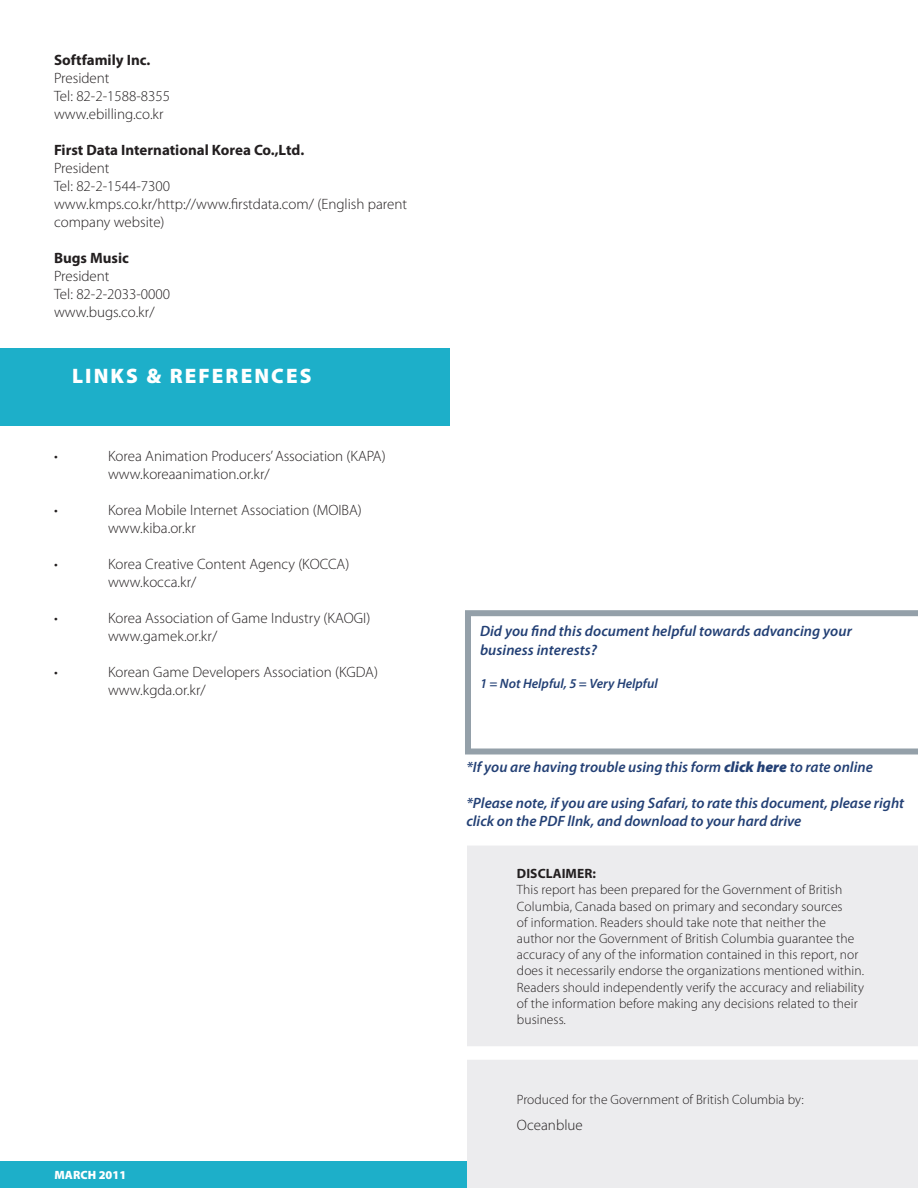
<style>
.page{position:relative;width:918px;height:1188px;background:#fff}
.page>*{position:absolute;margin:0;border:0;box-sizing:border-box;transform-origin:0 0}
.t1{font:900 21px "Myriad Pro";letter-spacing:.1em;color:#fff}
.t2{font:300 15px/18px "Myriad Pro";color:#231f20}
.t3{font:italic 600 15px/18px "Myriad Pro";color:#234075}
.t4{font:700 15px "Myriad Pro";color:#231f20}
.t5{font:300 13.5px/16.2px "Myriad Pro";letter-spacing:.005em;color:#231f20}
.t6{font:italic 600 13.5px "Myriad Pro";color:#234075}
.t7{font:700 13.5px "Myriad Pro";letter-spacing:.005em;color:#231f20}
.t8{font:900 12px "Myriad Pro";letter-spacing:.005em;color:#fff}
.s1{font-weight:900}
</style>
<div class="page">
<div style="left:0;top:1161px;width:918px;height:27px;background:#1dafc9"></div>
<div style="left:0;top:348px;width:449px;height:78px;background:#1dafc9"></div>
<div style="left:467px;top:846px;width:451px;height:342px;background:#ececee"></div>
<div style="left:467px;top:1046px;width:451px;height:14px;background:#fff"></div>
<svg style="left:465px;top:610px;width:453px;height:144px"></svg>
<p class="t4" style="left:54px;top:50px;width:98px">Softfamily Inc.</p>
<p class="t2" style="left:54px;top:69px;width:57px">President</p>
<p class="t2" style="left:54px;top:87px;width:118px">Tel: 82-2-1588-8355</p>
<p class="t2" style="left:54px;top:105px;width:111px">www.ebilling.co.kr</p>
<p class="t4" style="left:54px;top:140px;width:252px">First Data International Korea Co.,Ltd.</p>
<p class="t2" style="left:54px;top:159px;width:57px">President</p>
<p class="t2" style="left:54px;top:177px;width:118px">Tel: 82-2-1544-7300</p>
<p class="t2" style="left:54px;top:195px;width:355px">www.kmps.co.kr/http://www.firstdata.com/ (English parent company website)</p>
<p class="t4" style="left:54px;top:248px;width:76px">Bugs Music</p>
<p class="t2" style="left:54px;top:267px;width:57px">President</p>
<p class="t2" style="left:54px;top:285px;width:118px">Tel: 82-2-2033-0000</p>
<p class="t2" style="left:54px;top:303px;width:102px">www.bugs.co.kr/</p>
<p class="t1" style="left:72px;top:362px;width:241px">LINKS &amp; REFERENCES</p>
<p class="t2" style="left:54px;top:447px;width:5px">•</p>
<p class="t2" style="left:108px;top:447px;width:279px">Korea Animation Producers’Association (KAPA)</p>
<p class="t2" style="left:108px;top:465px;width:163px">www.koreaanimation.or.kr/</p>
<p class="t2" style="left:54px;top:501px;width:5px">•</p>
<p class="t2" style="left:108px;top:501px;width:255px">Korea Mobile Internet Association (MOIBA)</p>
<p class="t2" style="left:108px;top:519px;width:89px">www.kiba.or.kr</p>
<p class="t2" style="left:54px;top:555px;width:5px">•</p>
<p class="t2" style="left:108px;top:555px;width:243px">Korea Creative Content Agency (KOCCA)</p>
<p class="t2" style="left:108px;top:573px;width:90px">www.kocca.kr/</p>
<p class="t2" style="left:54px;top:609px;width:5px">•</p>
<p class="t2" style="left:108px;top:609px;width:264px">Korea Association of Game Industry (KAOGI)</p>
<p class="t2" style="left:108px;top:627px;width:111px">www.gamek.or.kr/</p>
<p class="t2" style="left:54px;top:663px;width:5px">•</p>
<p class="t2" style="left:108px;top:663px;width:272px">Korean Game Developers Association (KGDA)</p>
<p class="t2" style="left:108px;top:681px;width:99px">www.kgda.or.kr/</p>
<p class="t8" style="left:55px;top:1167px;width:73px">MARCH 2011</p>
<p class="t3" style="left:480px;top:622px;width:373px">Did you find this document helpful towards advancing your</p>
<p class="t3" style="left:480px;top:641px;width:119px">business interests?</p>
<p class="t6" style="left:480px;top:674px;width:179px">1 = Not Helpful, 5 = Very Helpful</p>
<p class="t3" style="left:466px;top:757px;width:408px">*If you are having trouble using this form <span class="s1">click here</span> to rate online</p>
<p class="t3" style="left:466px;top:793px;width:439px">*Please note, if you are using Safari, to rate this document, please right click on the PDF lInk, and download to your hard drive</p>
<p class="t7" style="left:517px;top:865px;width:81px">DISCLAIMER:</p>
<p class="t5" style="left:517px;top:882px;width:349px">This report has been prepared for the Government of British Columbia, Canada based on primary and secondary sources<br>of information. Readers should take note that neither the author nor the Government of British Columbia guarantee the accuracy of any of the information contained in this report, nor does it necessarily endorse the organizations mentioned within.<br>Readers should independently verify the accuracy and reliability of the information before making any decisions related to their business.</p>
<p class="t5" style="left:517px;top:1091px;width:289px">Produced for the Government of British Columbia by:</p>
<p class="t2" style="left:517px;top:1115px;width:67px">Oceanblue</p>
</div>
